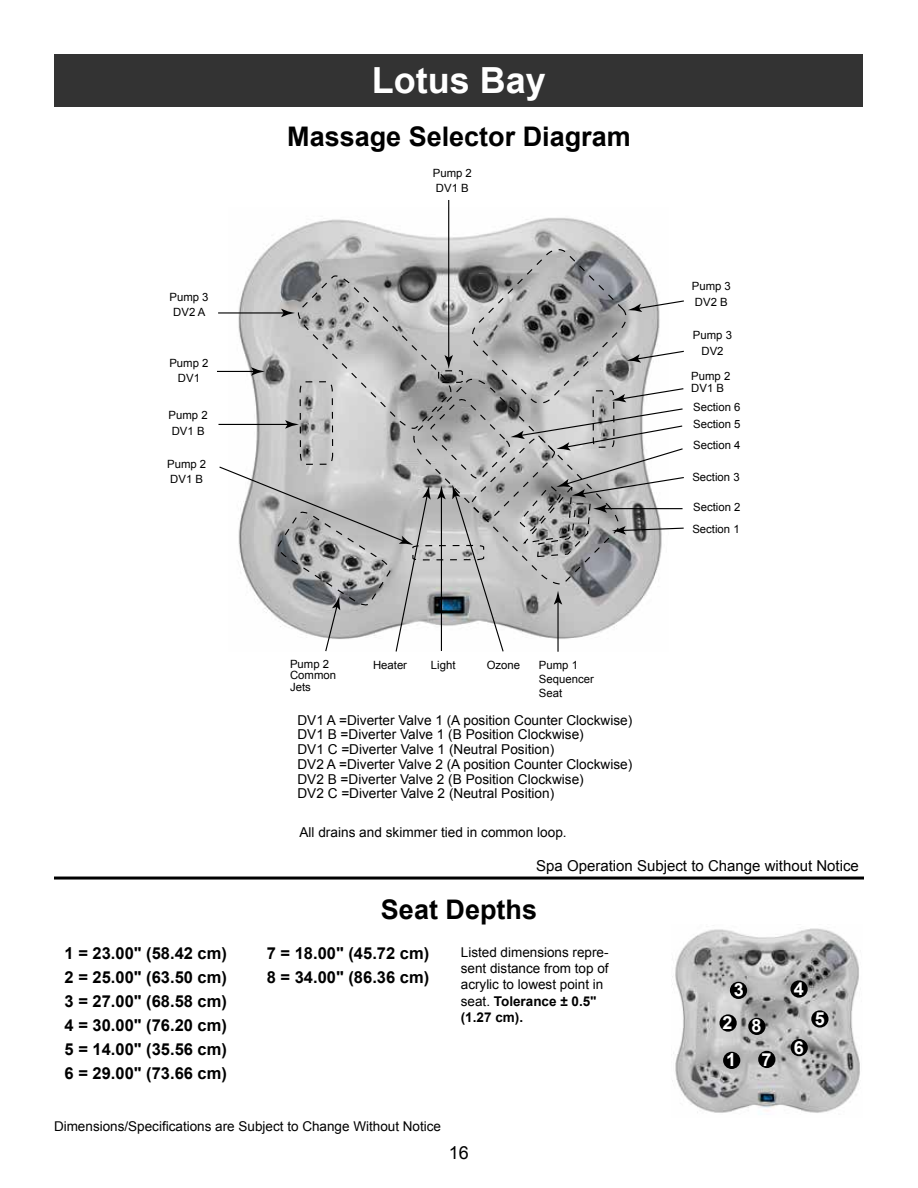
<style>
.page{position:relative;width:918px;height:1188px;background:#fff}
.page>*{position:absolute;margin:0;border:0;box-sizing:border-box;transform-origin:0 0}
.t1{font:700 36px "Arial";color:#fff}
.t2{font:700 27px "Arial";color:#000}
.t3{font:700 18px "Arial";color:#fff}
.t4{font:18px "Arial";color:#000}
.t5{font:700 16.5px/24px "Arial";color:#000;text-align:justify}
.t6{font:15px "Arial";color:#000}
.t7{font:13.65px/14.7px "Arial";color:#000}
.t8{font:13.5px/16.2px "Arial";color:#000}
.t9{font:11.4px/15.3px "Arial";color:#000}
.s1{font-weight:700}
</style>
<div class="page">
<div style="left:55px;top:55px;width:808px;height:52px;background:#333"></div>
<hr style="left:54px;top:877px;width:810px;height:3px;background:#000">
<hr style="left:217px;top:371px;width:39px;height:1px;background:#000">
<svg style="left:218px;top:200px;width:466px;height:452px"></svg>
<img style="left:672px;top:928px;width:188px;height:185px">
<div style="left:723px;top:1052px;width:17px;height:17px;background:#000;border-radius:50%"></div>
<div style="left:719px;top:1014px;width:18px;height:18px;background:#000;border-radius:50%"></div>
<div style="left:730px;top:982px;width:17px;height:17px;background:#000;border-radius:50%"></div>
<div style="left:790px;top:980px;width:18px;height:18px;background:#000;border-radius:50%"></div>
<div style="left:811px;top:1010px;width:18px;height:18px;background:#000;border-radius:50%"></div>
<div style="left:791px;top:1039px;width:17px;height:17px;background:#000;border-radius:50%"></div>
<div style="left:758px;top:1051px;width:17px;height:17px;background:#000;border-radius:50%"></div>
<div style="left:748px;top:1018px;width:18px;height:17px;background:#000;border-radius:50%"></div>
<h1 class="t1" style="left:372px;top:57px;width:176px">Lotus Bay</h1>
<h2 class="t2" style="left:287px;top:118px;width:345px">Massage Selector Diagram</h2>
<p class="t9" style="left:169px;top:290px;width:41px;text-align:center">Pump 3<br>DV2 A</p>
<p class="t9" style="left:169px;top:356px;width:41px;text-align:center">Pump 2<br>DV1</p>
<p class="t9" style="left:169px;top:408px;width:41px">Pump 2<br>DV1 B</p>
<p class="t9" style="left:167px;top:457px;width:41px">Pump 2<br>DV1 B</p>
<p class="t9" style="left:433px;top:166px;width:41px">Pump 2<br>DV1 B</p>
<p class="t9" style="left:290px;top:658px;width:48px;line-height:11.4px">Pump 2<br>Common<br>Jets</p>
<p class="t9" style="left:373px;top:658px;width:36px">Heater</p>
<p class="t9" style="left:487px;top:658px;width:35px">Ozone</p>
<p class="t9" style="left:431px;top:658px;width:26px">Light</p>
<p class="t9" style="left:539px;top:659px;width:56px;line-height:13.6px">Pump 1<br>Sequencer<br>Seat</p>
<p class="t7" style="left:297px;top:713px;width:336px">DV1 A =Diverter Valve 1 (A position Counter Clockwise)<br>DV1 B =Diverter Valve 1 (B Position Clockwise)<br>DV1 C =Diverter Valve 1 (Neutral Position)<br>DV2 A =Diverter Valve 2 (A position Counter Clockwise)<br>DV2 B =Diverter Valve 2 (B Position Clockwise)<br>DV2 C =Diverter Valve 2 (Neutral Position)</p>
<p class="t7" style="left:299px;top:825px;width:269px">All drains and skimmer tied in common loop.</p>
<p class="t9" style="left:692px;top:279px;width:41px">Pump 3<br>DV2 B</p>
<p class="t9" style="left:693px;top:328px;width:41px;text-align:center">Pump 3<br>DV2</p>
<p class="t9" style="left:691px;top:370px;width:41px;line-height:11.9px">Pump 2<br>DV1 B</p>
<p class="t9" style="left:693px;top:399px;width:49px">Section 6</p>
<p class="t9" style="left:693px;top:417px;width:49px">Section 5</p>
<p class="t9" style="left:693px;top:437px;width:49px">Section 4</p>
<p class="t9" style="left:692px;top:470px;width:49px">Section 3</p>
<p class="t9" style="left:693px;top:500px;width:49px">Section 2</p>
<p class="t9" style="left:692px;top:521px;width:49px">Section 1</p>
<p class="t6" style="left:536px;top:856px;width:324px">Spa Operation Subject to Change without Notice</p>
<h2 class="t2" style="left:381px;top:891px;width:158px">Seat Depths</h2>
<p class="t5" style="left:65px;top:942px;width:164px">1 = 23.00" (58.42 cm)</p>
<p class="t5" style="left:267px;top:942px;width:164px">7 = 18.00" (45.72 cm)</p>
<p class="t8" style="left:461px;top:944px;width:149px">Listed dimensions repre&shy;sent distance from top of acrylic to lowest point in seat. <span class="s1">Tolerance ± 0.5" (1.27 cm).</span></p>
<p class="t5" style="left:65px;top:966px;width:164px">2 = 25.00" (63.50 cm)</p>
<p class="t5" style="left:267px;top:966px;width:164px">8 = 34.00" (86.36 cm)</p>
<p class="t5" style="left:65px;top:990px;width:164px">3 = 27.00" (68.58 cm)<br>4 = 30.00" (76.20 cm)<br>5 = 14.00" (35.56 cm)<br>6 = 29.00" (73.66 cm)</p>
<p class="t8" style="left:54px;top:1118px;width:389px">Dimensions/Specifications are Subject to Change Without Notice</p>
<h3 class="t4" style="left:449px;top:1140px;width:22px">16</h3>
<h3 class="t3" style="left:734px;top:978px;width:12px">3</h3>
<h3 class="t3" style="left:794px;top:977px;width:12px">4</h3>
<h3 class="t3" style="left:723px;top:1010px;width:12px">2</h3>
<h3 class="t3" style="left:726px;top:1048px;width:12px">1</h3>
<h3 class="t3" style="left:751px;top:1014px;width:12px">8</h3>
<h3 class="t3" style="left:761px;top:1047px;width:12px">7</h3>
<h3 class="t3" style="left:794px;top:1036px;width:12px">6</h3>
<h3 class="t3" style="left:815px;top:1007px;width:12px">5</h3>
</div>
